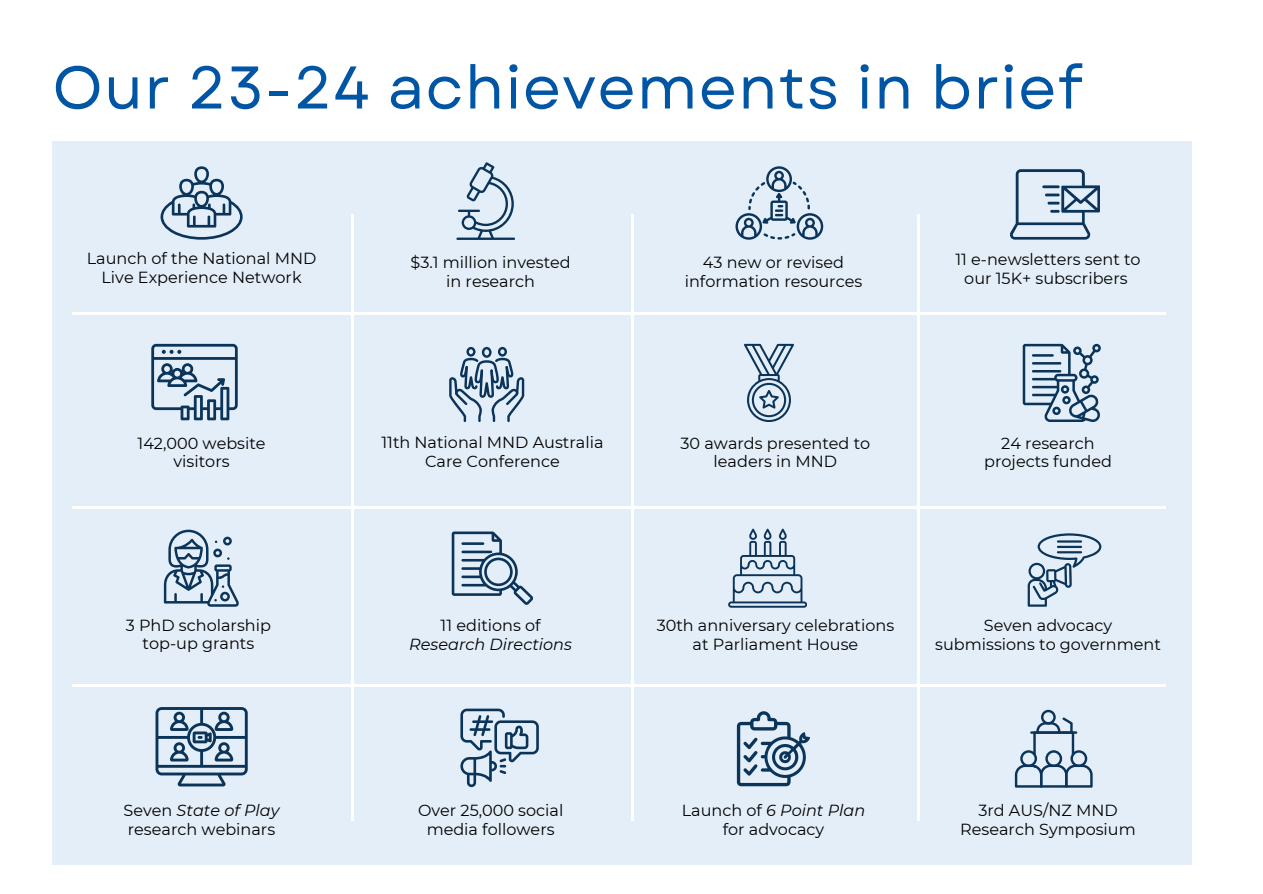
<style>
.page{position:relative;width:1263px;height:894px;background:#fff}
.page>*{position:absolute;margin:0;border:0;box-sizing:border-box;transform-origin:0 0}
.t1{font:60px "Garet";letter-spacing:.02em;color:#0055a5}
.t2{font:16.05px/18.6px "Montserrat";color:#000;text-align:center}
.t3{font:italic 16.05px "Montserrat";color:#000}
.s1{font-style:normal}
</style>
<div class="page">
<div style="left:52px;top:141px;width:1139px;height:722px;background:#e4eef9"></div>
<svg style="left:161px;top:166px;width:82px;height:73px"></svg>
<svg style="left:1010px;top:169px;width:90px;height:70px"></svg>
<svg style="left:151px;top:344px;width:87px;height:76px"></svg>
<svg style="left:1023px;top:344px;width:77px;height:77px"></svg>
<svg style="left:449px;top:347px;width:75px;height:75px"></svg>
<svg style="left:1028px;top:533px;width:73px;height:73px"></svg>
<svg style="left:164px;top:529px;width:75px;height:77px"></svg>
<svg style="left:452px;top:531px;width:81px;height:73px"></svg>
<svg style="left:156px;top:707px;width:92px;height:79px"></svg>
<svg style="left:1015px;top:709px;width:77px;height:78px"></svg>
<hr style="left:351px;top:215px;width:3px;height:605px;background:#fff">
<svg style="left:456px;top:162px;width:59px;height:78px"></svg>
<svg style="left:744px;top:344px;width:50px;height:77px"></svg>
<svg style="left:728px;top:528px;width:79px;height:79px"></svg>
<svg style="left:460px;top:708px;width:79px;height:78px"></svg>
<svg style="left:737px;top:711px;width:73px;height:75px"></svg>
<hr style="left:631px;top:215px;width:2px;height:605px;background:#fff">
<hr style="left:917px;top:215px;width:3px;height:605px;background:#fff">
<hr style="left:72px;top:312px;width:606px;height:3px;background:#fff">
<hr style="left:560px;top:312px;width:606px;height:3px;background:#fff">
<hr style="left:72px;top:506px;width:606px;height:2px;background:#fff">
<hr style="left:560px;top:506px;width:606px;height:2px;background:#fff">
<hr style="left:72px;top:683px;width:606px;height:3px;background:#fff">
<hr style="left:560px;top:683px;width:606px;height:3px;background:#fff">
<svg style="left:735px;top:166px;width:88px;height:73px"></svg>
<p class="t1" style="left:52px;top:44px;width:1032px">Our 23-24 achievements in brief</p>
<p class="t2" style="left:87px;top:249px;width:231px">Launch of the National MND<br>Live Experience Network</p>
<p class="t2" style="left:955px;top:250px;width:187px">11 e-newsletters sent to</p>
<p class="t2" style="left:410px;top:253px;width:162px">$3.1 million invested</p>
<p class="t2" style="left:446px;top:271px;width:90px">in research</p>
<p class="t2" style="left:703px;top:253px;width:143px">43 new or revised</p>
<p class="t2" style="left:685px;top:271px;width:179px">information resources</p>
<p class="t2" style="left:964px;top:269px;width:165px">our 15K+ subscribers</p>
<p class="t2" style="left:138px;top:433px;width:130px">142,000 website</p>
<p class="t2" style="left:174px;top:452px;width:58px">visitors</p>
<p class="t2" style="left:381px;top:433px;width:224px">11th National MND Australia<br>Care Conference</p>
<p class="t2" style="left:681px;top:433px;width:191px">30 awards presented to leaders in MND</p>
<p class="t2" style="left:1001px;top:433px;width:95px">24 research</p>
<p class="t2" style="left:984px;top:452px;width:129px">projects funded</p>
<p class="t2" style="left:126px;top:615px;width:147px">3 PhD scholarship</p>
<p class="t2" style="left:143px;top:634px;width:113px">top-up grants</p>
<h1 class="t2" style="left:441px;top:616px;width:102px">11 editions of</h1>
<h2 class="t3" style="left:409px;top:634px;width:164px">Research Directions</h2>
<p class="t2" style="left:657px;top:616px;width:239px">30th anniversary celebrations at Parliament House</p>
<p class="t2" style="left:984px;top:616px;width:130px">Seven advocacy</p>
<p class="t2" style="left:935px;top:634px;width:227px">submissions to government</p>
<p class="t3" style="left:124px;top:800px;width:157px"><span class="s1">Seven</span> State of Play</p>
<p class="t2" style="left:128px;top:819px;width:149px">research webinars</p>
<p class="t2" style="left:418px;top:800px;width:147px">Over 25,000 social</p>
<p class="t2" style="left:427px;top:819px;width:129px">media followers</p>
<p class="t3" style="left:682px;top:800px;width:185px"><span class="s1">Launch of</span> 6 Point Plan</p>
<p class="t2" style="left:723px;top:819px;width:103px">for advocacy</p>
<p class="t2" style="left:960px;top:800px;width:177px">3rd AUS/NZ MND<br>Research Symposium</p>
</div>
